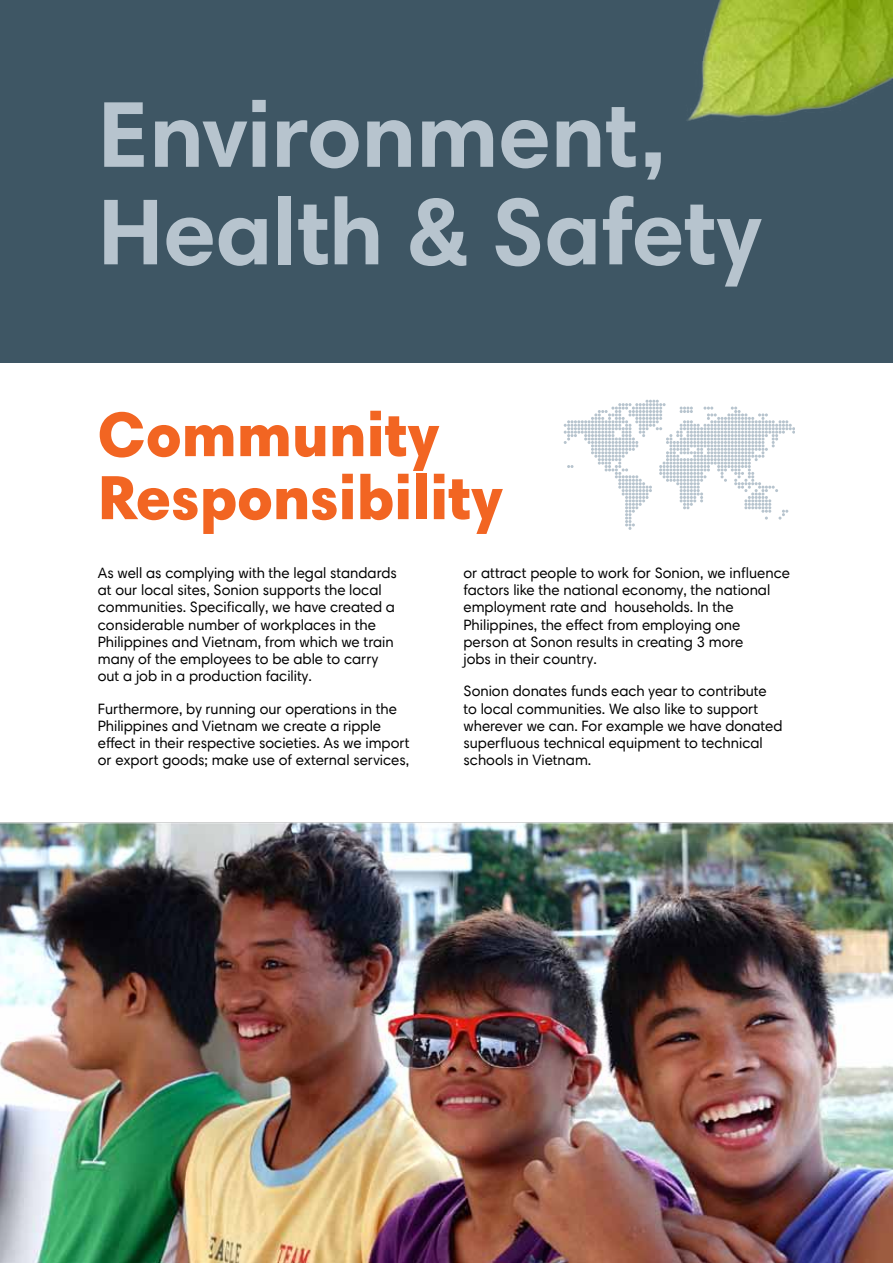
<style>
.page{position:relative;width:893px;height:1263px;background:#fff}
.page>*{position:absolute;margin:0;border:0;box-sizing:border-box;transform-origin:0 0}
.t1{font:700 94.5px/97.5px "Harmonia Sans Pro";color:#b7c4ce}
.t2{font:900 63px/63px "Harmonia Sans Pro";color:#f26522}
.t3{font:15px/17.2px "Harmonia Sans Pro";color:#000}
</style>
<div class="page">
<img style="left:0;top:822px;width:893px;height:441px">
<div style="left:0;top:0;width:893px;height:363px;background:#3e5664"></div>
<svg style="left:618px;top:400px;width:119px;height:10px"></svg>
<img style="left:687px;top:0;width:206px;height:121px">
<h1 class="t1" style="left:98px;top:84px;width:665px">Environment,<br>Health &amp; Safety</h1>
<h2 class="t2" style="left:98px;top:402px;width:406px">Community<br>Responsibility</h2>
<p class="t3" style="left:98px;top:564px;width:301px">As well as complying with the legal standards at our local sites, Sonion supports the local communities. Specifically, we have created a considerable number of workplaces in the Philippines and Vietnam, from which we train many of the employees to be able to carry out a job in a production facility.</p>
<p class="t3" style="left:98px;top:700px;width:313px">Furthermore, by running our operations in the Philippines and Vietnam we create a ripple effect in their respective societies. As we import or export goods; make use of external services,</p>
<p class="t3" style="left:463px;top:564px;width:328px">or attract people to work for Sonion, we influence factors like the national economy, the national employment rate and households. In the Philippines, the effect from employing one<br>person at Sonon results in creating 3 more<br>jobs in their country.</p>
<p class="t3" style="left:463px;top:682px;width:321px">Sonion donates funds each year to contribute to local communities. We also like to support wherever we can. For example we have donated superfluous technical equipment to technical schools in Vietnam.</p>
</div>
